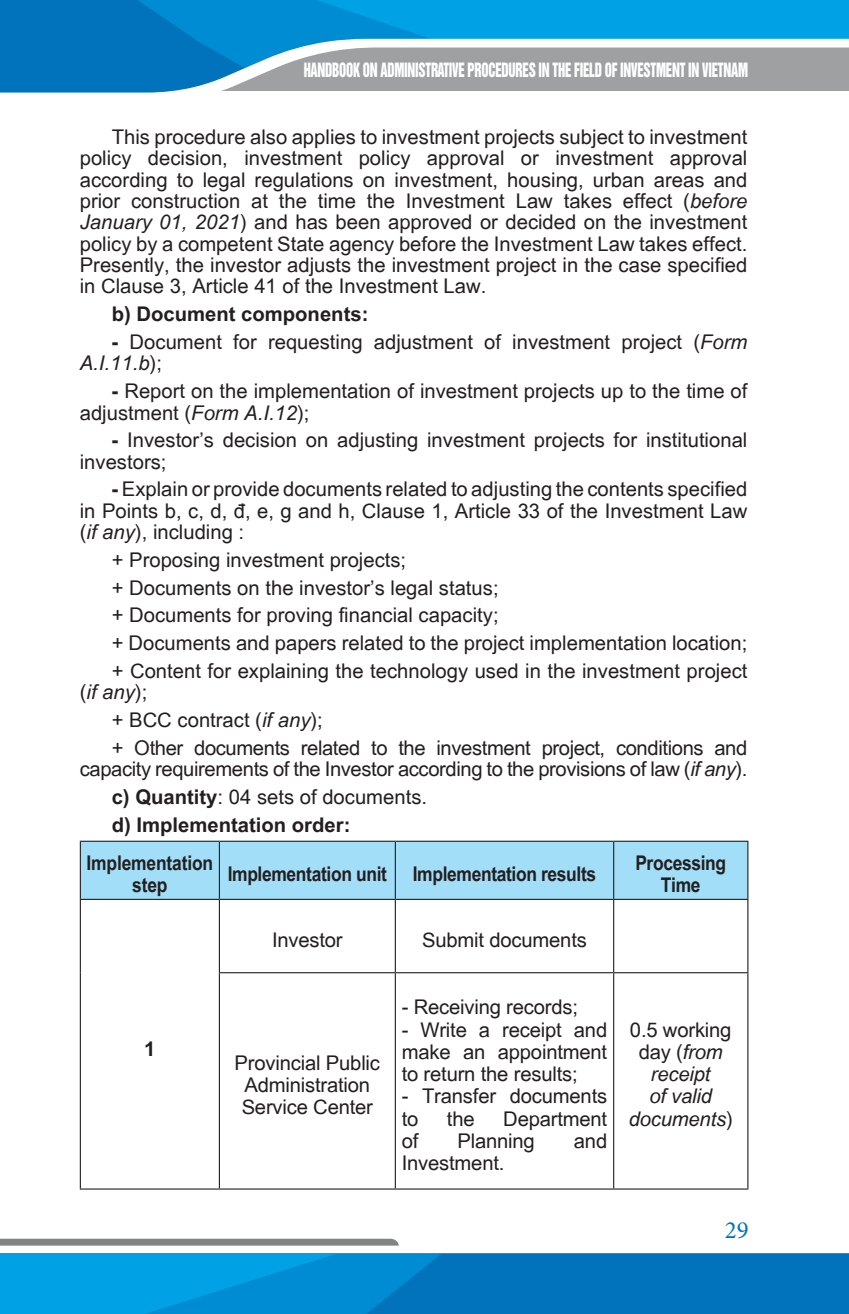
<style>
.page{position:relative;width:849px;height:1314px;background:#fff}
.page>*{position:absolute;margin:0;border:0;box-sizing:border-box;transform-origin:0 0}
.t1{font:24.75px "Minion Pro";color:#0073bd}
.t2{font:20.25px/21.4px "SVN Arial 3";color:#231f20}
.t3{font:20.25px/21.4px "SVN Arial 3";letter-spacing:-.02em;color:#231f20;text-align:right}
.t4{font:20.25px/22.3px "SVN Arial 2 bold";letter-spacing:-.02em;color:#231f20;text-align:center;scale:.86 1}
.t5{font:20.25px "SVN Arial 3 bold";color:#231f20}
.t6{font:20.25px/22.3px "SVN Arial 3 italic";letter-spacing:-.01em;color:#231f20;text-align:center}
.t7{font:18px "UTM Helvet Ins";letter-spacing:-.02em;color:#fff;scale:.72 1}
.s1{font-family:"SVN Arial 3 italic"}
.s2{font-family:"SVN Arial 3 bold"}
.s3{font-family:"SVN Arial 3"}
</style>
<div class="page">
<div style="left:0;top:1254px;width:848px;height:60px;background:#00a2e5"></div>
<svg style="left:146px;top:1254px;width:702px;height:60px;background:#007fc7"></svg>
<svg style="left:0;top:1239px;width:398px;height:7px;background:#86888b"></svg>
<div style="left:453px;top:0;width:395px;height:39px;background:#00a2e5"></div>
<svg style="left:256px;top:0;width:197px;height:39px;background:#0095d9"></svg>
<svg style="left:0;top:0;width:256px;height:39px;background:#007bc4"></svg>
<svg style="left:0;top:39px;width:848px;height:54px;fill:#9ea0a2"></svg>
<div style="left:81px;top:842px;width:666px;height:57px;background:#a3def9"></div>
<hr style="left:80px;top:841px;width:139px;height:1px;background:#231f20">
<hr style="left:219px;top:841px;width:176px;height:1px;background:#231f20">
<hr style="left:395px;top:841px;width:218px;height:1px;background:#231f20">
<hr style="left:613px;top:841px;width:135px;height:1px;background:#231f20">
<hr style="left:80px;top:899px;width:139px;height:1px;background:#231f20">
<hr style="left:219px;top:899px;width:176px;height:1px;background:#231f20">
<hr style="left:395px;top:899px;width:218px;height:1px;background:#231f20">
<hr style="left:613px;top:899px;width:135px;height:1px;background:#231f20">
<hr style="left:219px;top:972px;width:176px;height:1px;background:#231f20">
<hr style="left:395px;top:972px;width:218px;height:1px;background:#231f20">
<hr style="left:613px;top:972px;width:135px;height:1px;background:#231f20">
<hr style="left:80px;top:1188px;width:139px;height:1px;background:#231f20">
<hr style="left:219px;top:1188px;width:176px;height:1px;background:#231f20">
<hr style="left:395px;top:1188px;width:218px;height:1px;background:#231f20">
<hr style="left:613px;top:1188px;width:135px;height:1px;background:#231f20">
<hr style="left:80px;top:842px;width:1px;height:57px;background:#231f20">
<hr style="left:80px;top:900px;width:1px;height:73px;background:#231f20">
<hr style="left:80px;top:973px;width:1px;height:215px;background:#231f20">
<hr style="left:219px;top:842px;width:1px;height:57px;background:#231f20">
<hr style="left:394px;top:842px;width:2px;height:57px;background:#231f20">
<hr style="left:613px;top:842px;width:1px;height:57px;background:#231f20">
<hr style="left:747px;top:842px;width:1px;height:57px;background:#231f20">
<hr style="left:219px;top:900px;width:1px;height:72px;background:#231f20">
<hr style="left:394px;top:900px;width:2px;height:72px;background:#231f20">
<hr style="left:613px;top:900px;width:1px;height:72px;background:#231f20">
<hr style="left:747px;top:900px;width:1px;height:72px;background:#231f20">
<hr style="left:219px;top:973px;width:1px;height:215px;background:#231f20">
<hr style="left:394px;top:973px;width:2px;height:215px;background:#231f20">
<hr style="left:613px;top:973px;width:1px;height:215px;background:#231f20">
<hr style="left:747px;top:973px;width:1px;height:215px;background:#231f20">
<p class="t7" style="left:303px;top:55px;width:618px">HANDBOOK ON ADMINISTRATIVE PROCEDURES IN THE FIELD OF INVESTMENT IN VIETNAM</p>
<p class="t2" style="left:80px;top:124px;width:669px;text-align:justify;text-indent:32px">This procedure also applies to investment projects subject to investment policy decision, investment policy approval or investment approval according to legal regulations on investment, housing, urban areas and prior construction at the time the Investment Law takes effect (<span class="s1">before January 01, 2021</span>) and has been approved or decided on the investment policy by a competent State agency before the Investment Law takes effect.<br>Presently, the investor adjusts the investment project in the case specified in Clause 3, Article 41 of the Investment Law.</p>
<p class="t5" style="left:112px;top:299px;width:258px">b) Document components:</p>
<p class="t2" style="left:80px;top:329px;width:669px;text-indent:32px"><span class="s2">-</span> Document for requesting adjustment of investment project (<span class="s1">Form<br>A.I.11.b</span>);</p>
<p class="t2" style="left:80px;top:378px;width:669px;text-indent:32px"><span class="s2">-</span> Report on the implementation of investment projects up to the time of adjustment (<span class="s1">Form A.I.12</span>);</p>
<p class="t2" style="left:80px;top:427px;width:669px;text-indent:32px"><span class="s2">-</span> Investor’s decision on adjusting investment projects for institutional investors;</p>
<p class="t2" style="left:80px;top:476px;width:669px;text-align:justify;text-indent:32px"><span class="s2">-</span> Explain or provide documents related to adjusting the contents specified in Points b, c, d, đ, e, g and h, Clause 1, Article 33 of the Investment Law (<span class="s1">if any</span>), including :</p>
<p class="t2" style="left:112px;top:547px;width:296px">+ Proposing investment projects;</p>
<p class="t2" style="left:112px;top:575px;width:388px">+ Documents on the investor’s legal status;</p>
<p class="t2" style="left:112px;top:602px;width:388px">+ Documents for proving financial capacity;</p>
<p class="t2" style="left:112px;top:630px;width:637px">+ Documents and papers related to the project implementation location;</p>
<p class="t2" style="left:80px;top:658px;width:669px;text-indent:32px">+ Content for explaining the technology used in the investment project (<span class="s1">if any</span>);</p>
<p class="t2" style="left:112px;top:707px;width:213px">+ BCC contract (<span class="s1">if any</span>);</p>
<p class="t3" style="left:80px;top:735px;width:669px">+ Other documents related to the investment project, conditions and capacity requirements of the Investor according to the provisions of law (<span class="s1">if any</span>).</p>
<p class="t2" style="left:112px;top:784px;width:317px"><span class="s2">c) Quantity</span>: 04 sets of documents.</p>
<p class="t5" style="left:112px;top:809px;width:240px">d) Implementation order:</p>
<p class="t4" style="left:87px;top:850px;width:149px">Implementation step</p>
<p class="t4" style="left:228px;top:861px;width:187px">Implementation unit</p>
<p class="t4" style="left:412px;top:861px;width:215px">Implementation results</p>
<p class="t4" style="left:635px;top:850px;width:107px">Processing<br>Time</p>
<p class="t5" style="left:144px;top:1033px;width:13px">1</p>
<p class="t2" style="left:272px;top:927px;width:72px">Investor</p>
<p class="t2" style="left:422px;top:927px;width:166px">Submit documents</p>
<p class="t2" style="left:234px;top:1050px;width:147px;line-height:22.3px;text-align:center">Provincial Public<br>Administration<br>Service Center</p>
<p class="t2" style="left:401px;top:994px;width:178px">- Receiving records;</p>
<p class="t2" style="left:401px;top:1016px;width:207px;line-height:22.3px;text-align:justify">- Write a receipt and make an appointment to return the results;</p>
<p class="t2" style="left:401px;top:1083px;width:207px;line-height:22.3px">- Transfer documents to</p>
<p class="t2" style="left:447px;top:1106px;width:29px">the</p>
<p class="t2" style="left:503px;top:1106px;width:105px">Department</p>
<p class="t2" style="left:401px;top:1128px;width:18px">of</p>
<p class="t2" style="left:457px;top:1128px;width:79px">Planning</p>
<p class="t2" style="left:573px;top:1128px;width:35px">and</p>
<p class="t2" style="left:401px;top:1150px;width:104px">Investment.</p>
<p class="t6" style="left:628px;top:1015px;width:105px"><span class="s3">0.5 working day (</span>from receipt<br>of valid documents<span class="s3">)</span></p>
<p class="t1" style="left:724px;top:1213px;width:25px">29</p>
</div>
